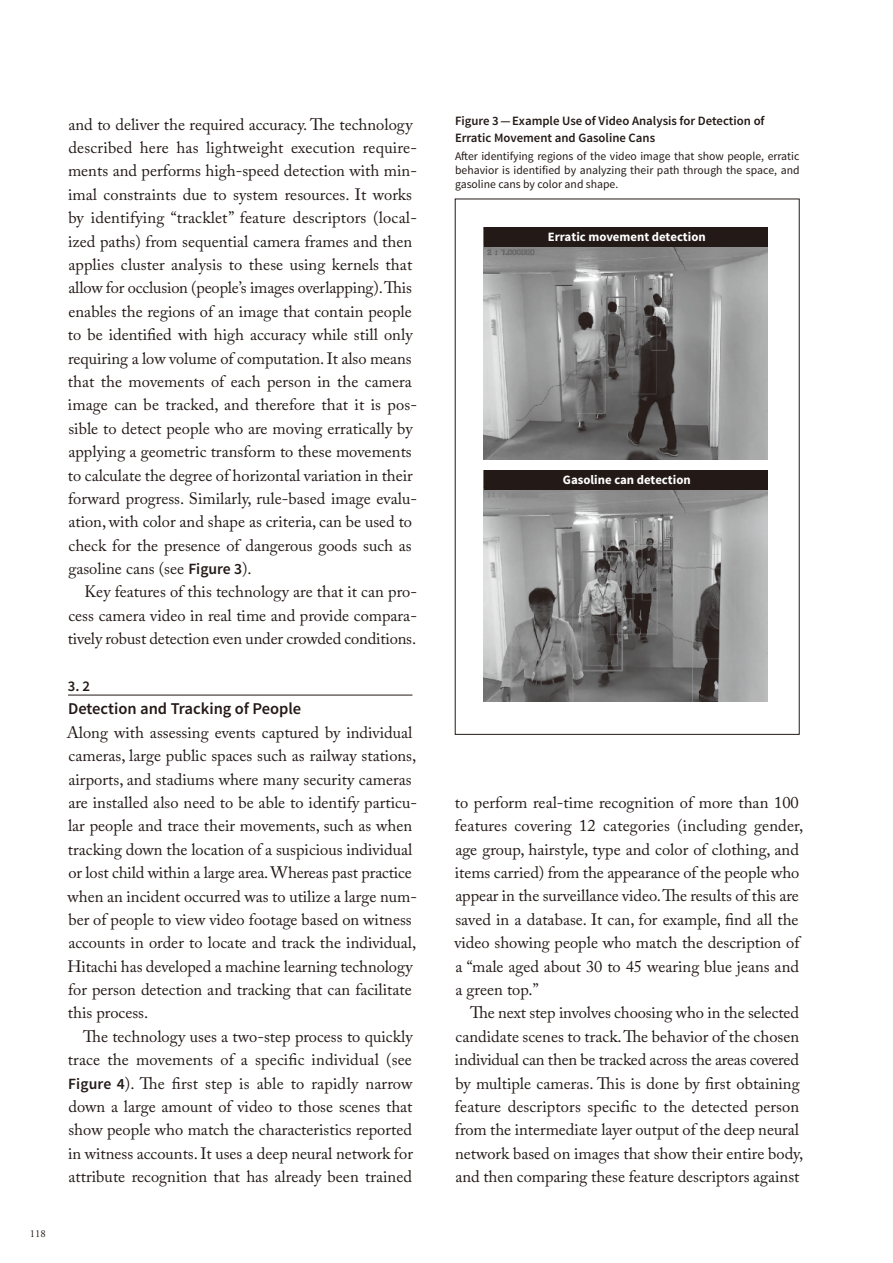
<style>
.page{position:relative;width:893px;height:1263px;background:#fff}
.page>*{position:absolute;margin:0;border:0;box-sizing:border-box;transform-origin:0 0}
.t1{font:16.5px/23.4px "Adobe Caslon Pro";color:#231916}
.t2{font:600 16.5px "Source Sans Pro";color:#231916}
.t3{font:600 14.85px "Source Sans Pro";color:#231916}
.t4{font:600 12.75px/17px "Source Sans Pro";color:#231916}
.t5{font:700 12.75px "Source Sans Pro";color:#fff}
.t6{font:11.7px/13.8px "Source Sans Pro";color:#231916;text-align:justify}
.t7{font:10.65px "Adobe Garamond Pro";color:#231916}
.s1{color:#fff}
.s2{font-family:"Source Sans Pro";font-weight:600;font-size:15.6px}
</style>
<div class="page">
<hr style="left:68px;top:695px;width:344px;height:1px;background:#231916">
<img style="left:484px;top:247px;width:283px;height:212px">
<div style="left:484px;top:228px;width:283px;height:19px;background:#231916"></div>
<img style="left:484px;top:489px;width:283px;height:213px">
<div style="left:484px;top:470px;width:283px;height:19px;background:#231916"></div>
<p class="t7" style="left:30px;top:1228px;width:20px">118<span class="s1">.</span></p>
<p class="t1" style="left:68px;top:112px;width:351px">and to deliver the required accuracy. The technology described here has lightweight execution require&shy;ments and performs high-speed detection with min&shy;imal constraints due to system resources. It works by identifying “tracklet” feature descriptors (local&shy;ized paths) from sequential camera frames and then applies cluster analysis to these using kernels that allow for occlusion (people’s images overlapping). This enables the regions of an image that contain people to be identified with high accuracy while still only requiring a low volume of computation. It also means that the movements of each person in the camera image can be tracked, and therefore that it is pos&shy;sible to detect people who are moving erratically by applying a geometric transform to these movements to calculate the degree of horizontal variation in their forward progress. Similarly, rule-based image evalu&shy;ation, with color and shape as criteria, can be used to check for the presence of dangerous goods such as gasoline cans (see <span class="s2">Figure 3</span>).</p>
<p class="t1" style="left:68px;top:580px;width:351px;text-align:justify;text-indent:17px">Key features of this technology are that it can pro&shy;cess camera video in real time and provide compara&shy;tively robust detection even under crowded conditions.</p>
<p class="t3" style="left:68px;top:677px;width:24px">3. 2</p>
<p class="t2" style="left:68px;top:698px;width:235px">Detection and Tracking of People</p>
<p class="t1" style="left:67px;top:720px;width:352px">Along with assessing events captured by individual cameras, large public spaces such as railway stations, airports, and stadiums where many security cameras are installed also need to be able to identify particu&shy;lar people and trace their movements, such as when tracking down the location of a suspicious individual or lost child within a large area. Whereas past practice when an incident occurred was to utilize a large num&shy;ber of people to view video footage based on witness accounts in order to locate and track the individual, Hitachi has developed a machine learning technology for person detection and tracking that can facilitate this process.</p>
<p class="t1" style="left:68px;top:1024px;width:347px;text-align:justify;text-indent:15px">The technology uses a two-step process to quickly trace the movements of a specific individual (see <span class="s2">Figure 4</span>). The first step is able to rapidly narrow down a large amount of video to those scenes that show people who match the characteristics reported in witness accounts. It uses a deep neural network for attribute recognition that has already been trained</p>
<p class="t4" style="left:455px;top:113px;width:311px">Figure 3—Example Use of Video Analysis for Detection of<br>Erratic Movement and Gasoline Cans</p>
<p class="t6" style="left:455px;top:150px;width:346px">After identifying regions of the video image that show people, erratic behavior is identified by analyzing their path through the space, and gasoline cans by color and shape.</p>
<p class="t5" style="left:548px;top:229px;width:159px">Erratic movement detection</p>
<p class="t5" style="left:563px;top:471px;width:129px">Gasoline can detection</p>
<p class="t1" style="left:454px;top:790px;width:350px">to perform real-time recognition of more than 100 features covering 12 categories (including gender, age group, hairstyle, type and color of clothing, and items carried) from the appearance of the people who appear in the surveillance video. The results of this are saved in a database. It can, for example, find all the video showing people who match the description of a “male aged about 30 to 45 wearing blue jeans and a green top.”</p>
<p class="t1" style="left:455px;top:1001px;width:350px;text-indent:15px">The next step involves choosing who in the selected candidate scenes to track. The behavior of the chosen individual can then be tracked across the areas covered by multiple cameras. This is done by first obtaining feature descriptors specific to the detected person from the intermediate layer output of the deep neural network based on images that show their entire body, and then comparing these feature descriptors against</p>
</div>
